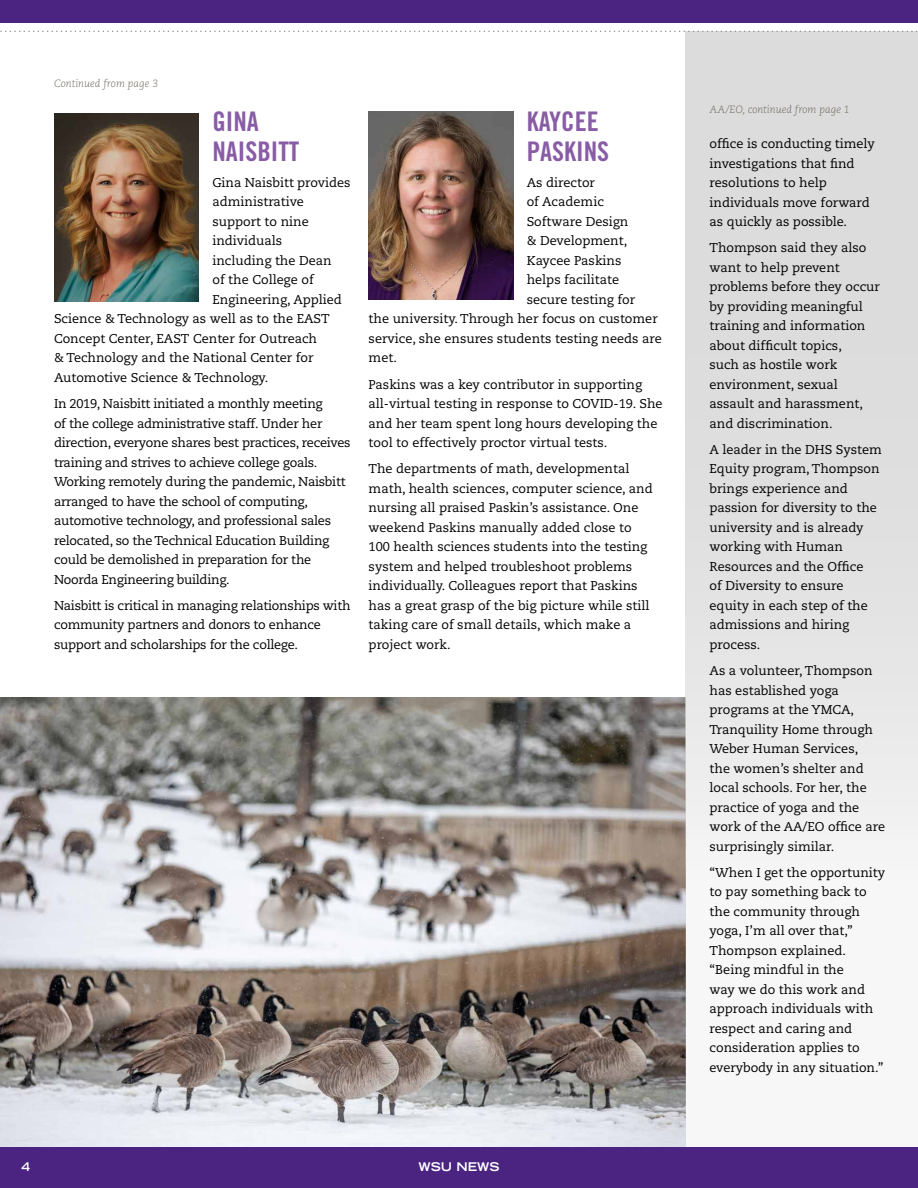
<style>
.page{position:relative;width:918px;height:1188px;background:#fff}
.page>*{position:absolute;margin:0;border:0;box-sizing:border-box;transform-origin:0 0}
.t1{font:27px/30px "Trade Gothic LT Std Bd Cn 20";color:#895ca6}
.t2{font:12.75px/19.5px "Caecilia LT Std";color:#000}
.t3{font:12.75px/19.5px "Caecilia LT Std";letter-spacing:-.02em;color:#000}
.t4{font:700 expanded 12px "Trade Gothic LT Std";color:#fff}
.t5{font:italic 300 10.5px "Caecilia LT Std";color:#716a61}
</style>
<div class="page">
<img style="left:54px;top:113px;width:145px;height:188px">
<img style="left:368px;top:111px;width:145px;height:188px">
<img style="left:0;top:698px;width:686px;height:450px">
<div style="left:686px;top:31px;width:232px;height:1122px;background:linear-gradient(to bottom,#d4d5d4,#f8f8f8)"></div>
<div style="left:0;top:0;width:918px;height:22px;background:#4a2480"></div>
<svg style="left:0;top:31px;width:918px;height:1px"></svg>
<div style="left:0;top:1148px;width:918px;height:40px;background:#4a2480"></div>
<p class="t5" style="left:54px;top:77px;width:106px">Continued from page 3</p>
<h1 class="t1" style="left:212px;top:106px;width:88px">GINA<br>NAISBITT</h1>
<p class="t2" style="left:212px;top:173px;width:140px">Gina Naisbitt provides</p>
<p class="t2" style="left:212px;top:192px;width:93px">administrative</p>
<p class="t2" style="left:212px;top:212px;width:98px">support to nine</p>
<p class="t2" style="left:212px;top:231px;width:71px">individuals</p>
<p class="t2" style="left:212px;top:251px;width:121px">including the Dean</p>
<p class="t2" style="left:212px;top:270px;width:103px">of the College of</p>
<p class="t2" style="left:212px;top:290px;width:131px">Engineering, Applied</p>
<p class="t2" style="left:54px;top:309px;width:277px">Science &amp; Technology as well as to the EAST</p>
<p class="t2" style="left:54px;top:329px;width:265px">Concept Center, EAST Center for Outreach</p>
<p class="t2" style="left:54px;top:348px;width:261px">&amp; Technology and the National Center for</p>
<p class="t2" style="left:54px;top:368px;width:216px">Automotive Science &amp; Technology.</p>
<p class="t3" style="left:54px;top:394px;width:298px">In 2019, Naisbitt initiated a monthly meeting<br>of the college administrative staff. Under her direction, everyone shares best practices, receives training and strives to achieve college goals.<br>Working remotely during the pandemic, Naisbitt arranged to have the school of computing, automotive technology, and professional sales relocated, so the Technical Education Building could be demolished in preparation for the Noorda Engineering building.</p>
<p class="t3" style="left:54px;top:596px;width:298px">Naisbitt is critical in managing relationships with community partners and donors to enhance support and scholarships for the college.</p>
<h1 class="t1" style="left:527px;top:106px;width:84px">KAYCEE<br>PASKINS</h1>
<p class="t2" style="left:527px;top:173px;width:70px">As director</p>
<p class="t2" style="left:527px;top:192px;width:79px">of Academic</p>
<p class="t2" style="left:527px;top:212px;width:103px">Software Design</p>
<p class="t2" style="left:527px;top:231px;width:102px">&amp; Development,</p>
<p class="t2" style="left:527px;top:251px;width:96px">Kaycee Paskins</p>
<p class="t2" style="left:527px;top:270px;width:94px">helps facilitate</p>
<p class="t2" style="left:527px;top:290px;width:110px">secure testing for</p>
<p class="t2" style="left:369px;top:309px;width:291px">the university. Through her focus on customer</p>
<p class="t2" style="left:369px;top:329px;width:295px">service, she ensures students testing needs are</p>
<p class="t2" style="left:369px;top:348px;width:30px">met.</p>
<p class="t2" style="left:369px;top:375px;width:296px">Paskins was a key contributor in supporting all-virtual testing in response to COVID-19. She and her team spent long hours developing the tool to effectively proctor virtual tests.</p>
<p class="t2" style="left:369px;top:459px;width:286px">The departments of math, developmental math, health sciences, computer science, and nursing all praised Paskin’s assistance. One weekend Paskins manually added close to 100 health sciences students into the testing system and helped troubleshoot problems individually. Colleagues report that Paskins has a great grasp of the big picture while still taking care of small details, which make a project work.</p>
<p class="t4" style="left:22px;top:1158px;width:10px">4</p>
<p class="t4" style="left:419px;top:1158px;width:82px">WSU NEWS</p>
<p class="t5" style="left:710px;top:104px;width:142px">AA/EO, continued from page 1</p>
<p class="t2" style="left:710px;top:134px;width:167px">office is conducting timely investigations that find resolutions to help individuals move forward as quickly as possible.</p>
<p class="t2" style="left:710px;top:238px;width:172px">Thompson said they also want to help prevent problems before they occur by providing meaningful training and information about difficult topics,<br>such as hostile work environment, sexual assault and harassment, and discrimination.</p>
<p class="t2" style="left:710px;top:440px;width:174px">A leader in the DHS System<br>Equity program, Thompson brings experience and passion for diversity to the university and is already working with Human<br>Resources and the Office<br>of Diversity to ensure equity in each step of the admissions and hiring process.</p>
<p class="t2" style="left:710px;top:661px;width:177px">As a volunteer, Thompson has established yoga programs at the YMCA,<br>Tranquility Home through<br>Weber Human Services,<br>the women’s shelter and local schools. For her, the practice of yoga and the work of the AA/EO office are surprisingly similar.</p>
<p class="t2" style="left:710px;top:863px;width:177px">“When I get the opportunity to pay something back to the community through yoga, I’m all over that,”<br>Thompson explained. “Being mindful in the<br>way we do this work and approach individuals with respect and caring and consideration applies to everybody in any situation.”</p>
</div>
